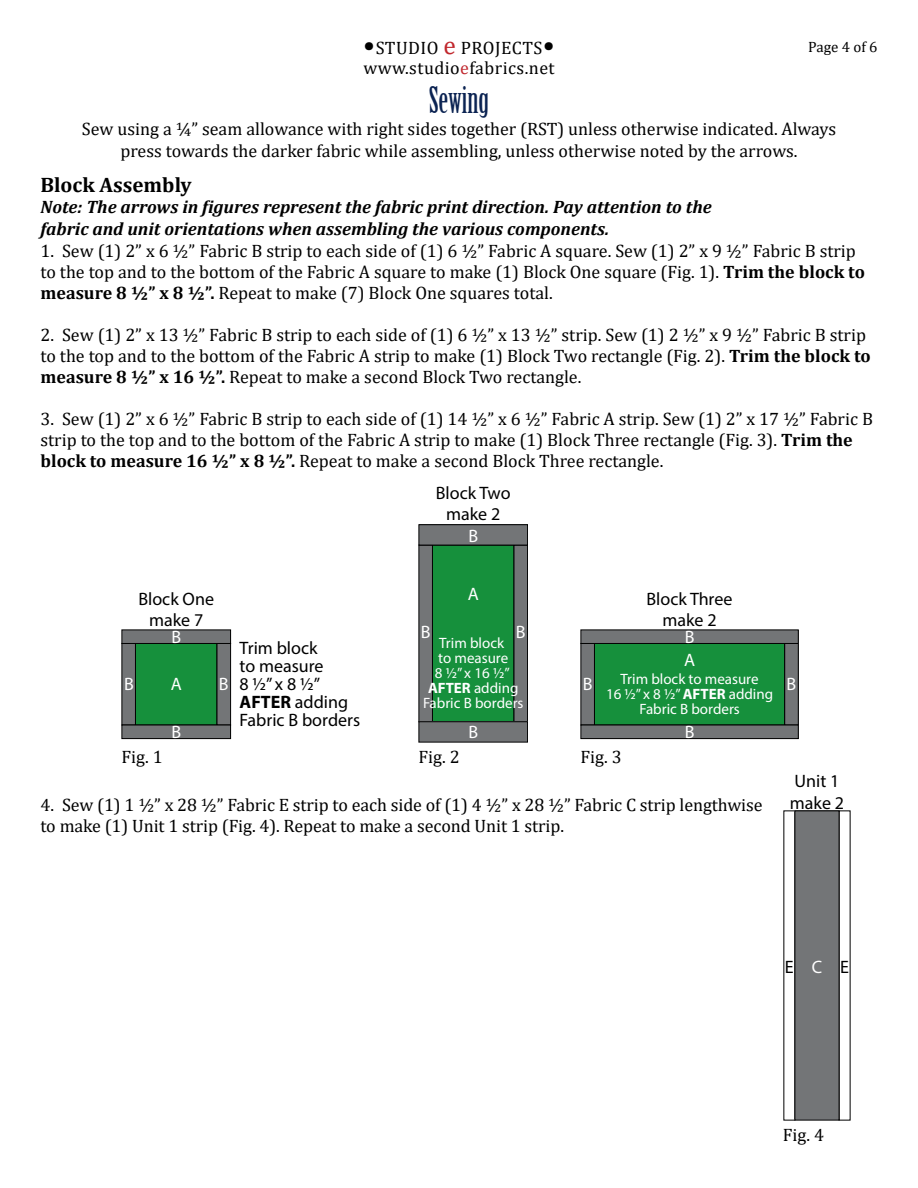
<style>
.page{position:relative;width:918px;height:1188px;background:#fff}
.page>*{position:absolute;margin:0;border:0;box-sizing:border-box;transform-origin:0 0}
.t1{font:36px "Birch Std";color:#0b2352}
.t2{font:700 21px "Cambria";color:#000}
.t3{font:18px/21px "Cambria";color:#000}
.t4{font:italic 700 18px/21.6px "Cambria";color:#000}
.t5{font:18px/21.6px "Myriad Pro";color:#000;text-align:center}
.t6{font:18px "Cambria";letter-spacing:.025em;color:#000}
.t7{font:18px "Myriad Pro";color:#fff}
.t8{font:15px/15px "Myriad Pro";color:#fff;text-align:center}
.t9{font:15px "Cambria";color:#000}
.s1{font-size:27px}
.s2{font-size:25.5px;color:#c1272d}
.s3{color:#c0272e}
.s4{font-weight:700}
</style>
<div class="page">
<div style="left:135px;top:643px;width:82px;height:82px;background:#16903c;border:1px solid #000"></div>
<div style="left:122px;top:643px;width:13px;height:82px;background:#737577"></div>
<div style="left:122px;top:643px;width:14px;height:82px;border:1px solid #000"></div>
<div style="left:217px;top:643px;width:14px;height:82px;background:#737577;border:1px solid #000"></div>
<div style="left:122px;top:630px;width:109px;height:13px;background:#737577"></div>
<div style="left:122px;top:630px;width:109px;height:14px;border:1px solid #000"></div>
<div style="left:122px;top:725px;width:109px;height:14px;background:#737577"></div>
<div style="left:122px;top:725px;width:109px;height:14px;border:1px solid #000"></div>
<div style="left:432px;top:545px;width:82px;height:177px;background:#16903c;border:1px solid #000"></div>
<div style="left:419px;top:545px;width:13px;height:177px;background:#737577"></div>
<div style="left:418px;top:545px;width:15px;height:177px;border:1px solid #000"></div>
<div style="left:514px;top:545px;width:14px;height:177px;background:#737577"></div>
<div style="left:514px;top:545px;width:14px;height:177px;border:1px solid #000"></div>
<div style="left:419px;top:525px;width:109px;height:20px;background:#737577"></div>
<div style="left:418px;top:524px;width:110px;height:21px;border:1px solid #000"></div>
<div style="left:419px;top:722px;width:109px;height:20px;background:#737577"></div>
<div style="left:418px;top:721px;width:110px;height:21px;border:1px solid #000"></div>
<div style="left:594px;top:643px;width:191px;height:82px;background:#16903c;border:1px solid #000"></div>
<div style="left:581px;top:643px;width:13px;height:82px;background:#737577"></div>
<div style="left:580px;top:643px;width:15px;height:82px;border:1px solid #000"></div>
<div style="left:785px;top:643px;width:13px;height:82px;background:#737577"></div>
<div style="left:784px;top:643px;width:15px;height:82px;border:1px solid #000"></div>
<div style="left:581px;top:630px;width:217px;height:13px;background:#737577"></div>
<div style="left:580px;top:630px;width:219px;height:14px;border:1px solid #000"></div>
<div style="left:581px;top:725px;width:217px;height:14px;background:#737577"></div>
<div style="left:580px;top:725px;width:219px;height:14px;border:1px solid #000"></div>
<div style="left:839px;top:810px;width:11px;height:310px;border:1px solid #000"></div>
<div style="left:783px;top:810px;width:12px;height:310px;border:1px solid #000"></div>
<div style="left:795px;top:811px;width:44px;height:309px;background:#737577"></div>
<p class="t6" style="left:363px;top:37px;width:193px"><span class="s1">•</span>STUDIO <span class="s2">e</span> PROJECTS<span class="s1">•</span></p>
<p class="t9" style="left:808px;top:38px;width:71px">Page 4 of 6</p>
<h1 class="t1" style="left:429px;top:80px;width:62px">Sewing</h1>
<p class="t3" style="left:82px;top:118px;width:756px;line-height:21.6px;text-align:center">Sew using a ¼” seam allowance with right sides together (RST) unless otherwise indicated. Always press towards the darker fabric while assembling, unless otherwise noted by the arrows.</p>
<p class="t6" style="left:363px;top:57px;width:193px">www.studio<span class="s3">e</span>fabrics.net</p>
<p class="t2" style="left:40px;top:170px;width:153px">Block Assembly</p>
<p class="t4" style="left:40px;top:196px;width:673px">Note: The arrows in figures represent the fabric print direction. Pay attention to the fabric and unit orientations when assembling the various components.</p>
<p class="t3" style="left:40px;top:240px;width:826px">1. Sew (1) 2” x 6 ½” Fabric B strip to each side of (1) 6 ½” Fabric A square. Sew (1) 2” x 9 ½” Fabric B strip to the top and to the bottom of the Fabric A square to make (1) Block One square (Fig. 1). <span class="s4">Trim the block to measure 8 ½” x 8 ½”.</span> Repeat to make (7) Block One squares total.</p>
<p class="t3" style="left:40px;top:324px;width:832px">2. Sew (1) 2” x 13 ½” Fabric B strip to each side of (1) 6 ½” x 13 ½” strip. Sew (1) 2 ½” x 9 ½” Fabric B strip to the top and to the bottom of the Fabric A strip to make (1) Block Two rectangle (Fig. 2). <span class="s4">Trim the block to measure 8 ½” x 16 ½”.</span> Repeat to make a second Block Two rectangle.</p>
<p class="t3" style="left:40px;top:408px;width:834px">3. Sew (1) 2” x 6 ½” Fabric B strip to each side of (1) 14 ½” x 6 ½” Fabric A strip. Sew (1) 2” x 17 ½” Fabric B strip to the top and to the bottom of the Fabric A strip to make (1) Block Three rectangle (Fig. 3). <span class="s4">Trim the block to measure 16 ½” x 8 ½”.</span> Repeat to make a second Block Three rectangle.</p>
<p class="t5" style="left:436px;top:482px;width:76px">Block Two make 2</p>
<p class="t7" style="left:468px;top:525px;width:11px">B</p>
<p class="t5" style="left:138px;top:587px;width:77px">Block One make 7</p>
<p class="t7" style="left:171px;top:625px;width:11px">B</p>
<p class="t7" style="left:124px;top:672px;width:11px">B</p>
<p class="t7" style="left:219px;top:672px;width:11px">B</p>
<p class="t7" style="left:171px;top:672px;width:13px">A</p>
<p class="t7" style="left:171px;top:721px;width:11px">B</p>
<p class="t5" style="left:240px;top:639px;width:122px;line-height:18px;text-align:left">Trim block<br>to measure<br>8 ½” x 8 ½”<br><span class="s4">AFTER</span> adding<br>Fabric B borders</p>
<p class="t7" style="left:468px;top:583px;width:13px">A</p>
<p class="t7" style="left:421px;top:621px;width:11px">B</p>
<p class="t7" style="left:516px;top:621px;width:11px">B</p>
<p class="t8" style="left:423px;top:635px;width:102px">Trim block<br>to measure<br>8 ½” x 16 ½”<br><span class="s4">AFTER</span> adding<br>Fabric B borders</p>
<p class="t5" style="left:647px;top:587px;width:88px">Block Three make 2</p>
<p class="t7" style="left:685px;top:625px;width:11px">B</p>
<p class="t7" style="left:684px;top:649px;width:13px">A</p>
<p class="t8" style="left:606px;top:671px;width:169px">Trim block to measure<br>16 ½” x 8 ½”<span class="s4">AFTER</span> adding<br>Fabric B borders</p>
<p class="t7" style="left:583px;top:672px;width:11px">B</p>
<p class="t7" style="left:787px;top:672px;width:11px">B</p>
<p class="t7" style="left:468px;top:720px;width:11px">B</p>
<p class="t7" style="left:685px;top:721px;width:11px">B</p>
<p class="t3" style="left:121px;top:746px;width:43px">Fig. 1</p>
<p class="t3" style="left:418px;top:746px;width:43px">Fig. 2</p>
<p class="t3" style="left:580px;top:746px;width:43px">Fig. 3</p>
<p class="t3" style="left:40px;top:793px;width:724px;line-height:21.6px">4. Sew (1) 1 ½” x 28 ½” Fabric E strip to each side of (1) 4 ½” x 28 ½” Fabric C strip lengthwise to make (1) Unit 1 strip (Fig. 4). Repeat to make a second Unit 1 strip.</p>
<p class="t5" style="left:790px;top:770px;width:56px;text-align:left">Unit 1 make 2</p>
<p class="t7" style="left:812px;top:955px;width:12px">C</p>
<p class="t5" style="left:785px;top:955px;width:10px">E</p>
<p class="t5" style="left:840px;top:955px;width:10px">E</p>
<p class="t3" style="left:783px;top:1124px;width:43px">Fig. 4</p>
</div>
